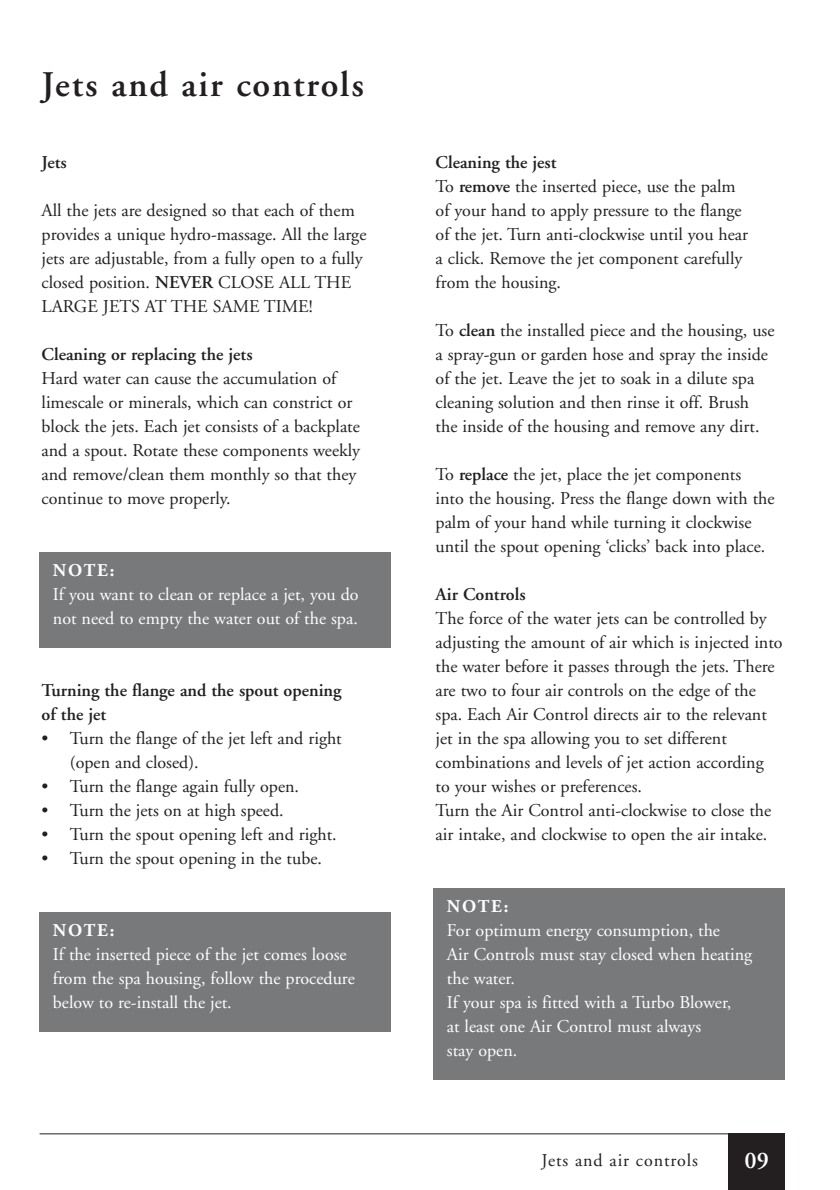
<style>
.page{position:relative;width:840px;height:1190px;background:#fff}
.page>*{position:absolute;margin:0;border:0;box-sizing:border-box;transform-origin:0 0}
.t1{font:600 36px "Adobe Garamond";letter-spacing:.05em;color:#231f20}
.t2{font:600 24px "Adobe Garamond";color:#fff}
.t3{font:18px/24px "Adobe Garamond";color:#231f20}
.t4{font:18px/24px "Adobe Garamond";color:#fff}
.t5{font:600 18px/24px "Adobe Garamond";color:#231f20}
.t6{font:18px "Adobe Garamond";letter-spacing:.05em;color:#231f20}
.t7{font:700 18px "Adobe Garamond";letter-spacing:.105em;color:#fff}
.s1{font-weight:600}
</style>
<div class="page">
<div style="left:434px;top:888px;width:351px;height:192px;background:#77797b"></div>
<div style="left:40px;top:912px;width:351px;height:120px;background:#77797b"></div>
<div style="left:40px;top:552px;width:351px;height:96px;background:#77797b"></div>
<hr style="left:40px;top:1133px;width:745px;height:1px;background:#231f20">
<div style="left:728px;top:1134px;width:57px;height:56px;background:#231f20"></div>
<h1 class="t1" style="left:42px;top:70px;width:324px">Jets and air controls</h1>
<p class="t5" style="left:42px;top:152px;width:27px">Jets</p>
<p class="t3" style="left:42px;top:200px;width:326px">All the jets are designed so that each of them provides a unique hydro-massage. All the large jets are adjustable, from a fully open to a fully closed position. <span class="s1">NEVER</span> CLOSE ALL THE LARGE JETS AT THE SAME TIME!</p>
<p class="t5" style="left:42px;top:344px;width:213px">Cleaning or replacing the jets</p>
<p class="t3" style="left:42px;top:368px;width:320px">Hard water can cause the accumulation of limescale or minerals, which can constrict or block the jets. Each jet consists of a backplate and a spout. Rotate these components weekly and remove/clean them monthly so that they continue to move properly.</p>
<p class="t7" style="left:53px;top:563px;width:63px">NOTE:</p>
<p class="t4" style="left:53px;top:584px;width:307px">If you want to clean or replace a jet, you do not need to empty the water out of the spa.</p>
<p class="t5" style="left:42px;top:680px;width:301px">Turning the flange and the spout opening of the jet</p>
<p class="t3" style="left:70px;top:728px;width:273px;text-indent:-28px">• Turn the flange of the jet left and right (open and closed).</p>
<p class="t3" style="left:42px;top:776px;width:259px">• Turn the flange again fully open.</p>
<p class="t3" style="left:42px;top:800px;width:244px">• Turn the jets on at high speed.</p>
<p class="t3" style="left:42px;top:824px;width:297px">• Turn the spout opening left and right.</p>
<p class="t3" style="left:42px;top:848px;width:282px">• Turn the spout opening in the tube.</p>
<p class="t7" style="left:53px;top:923px;width:63px">NOTE:</p>
<p class="t4" style="left:53px;top:944px;width:303px">If the inserted piece of the jet comes loose from the spa housing, follow the procedure below to re-install the jet.</p>
<p class="t3" style="left:436px;top:152px;width:314px"><span class="s1">Cleaning the jest<br></span>To <span class="s1">remove</span> the inserted piece, use the palm of your hand to apply pressure to the flange of the jet. Turn anti-clockwise until you hear a click. Remove the jet component carefully from the housing.</p>
<p class="t3" style="left:436px;top:320px;width:340px">To <span class="s1">clean</span> the installed piece and the housing, use a spray-gun or garden hose and spray the inside of the jet. Leave the jet to soak in a dilute spa cleaning solution and then rinse it off. Brush the inside of the housing and remove any dirt.</p>
<p class="t3" style="left:436px;top:464px;width:341px">To <span class="s1">replace</span> the jet, place the jet components<br>into the housing. Press the flange down with the palm of your hand while turning it clockwise until the spout opening ‘clicks’ back into place.</p>
<p class="t5" style="left:436px;top:584px;width:92px">Air Controls</p>
<p class="t3" style="left:436px;top:608px;width:349px">The force of the water jets can be controlled by adjusting the amount of air which is injected into the water before it passes through the jets. There are two to four air controls on the edge of the spa. Each Air Control directs air to the relevant jet in the spa allowing you to set different combinations and levels of jet action according<br>to your wishes or preferences.<br>Turn the Air Control anti-clockwise to close the air intake, and clockwise to open the air intake.</p>
<p class="t7" style="left:447px;top:899px;width:63px">NOTE:</p>
<p class="t4" style="left:447px;top:920px;width:307px">For optimum energy consumption, the<br>Air Controls must stay closed when heating the water.<br>If your spa is fitted with a Turbo Blower,<br>at least one Air Control must always<br>stay open.</p>
<p class="t6" style="left:542px;top:1153px;width:158px">Jets and air controls</p>
<h2 class="t2" style="left:745px;top:1150px;width:26px">09</h2>
</div>
